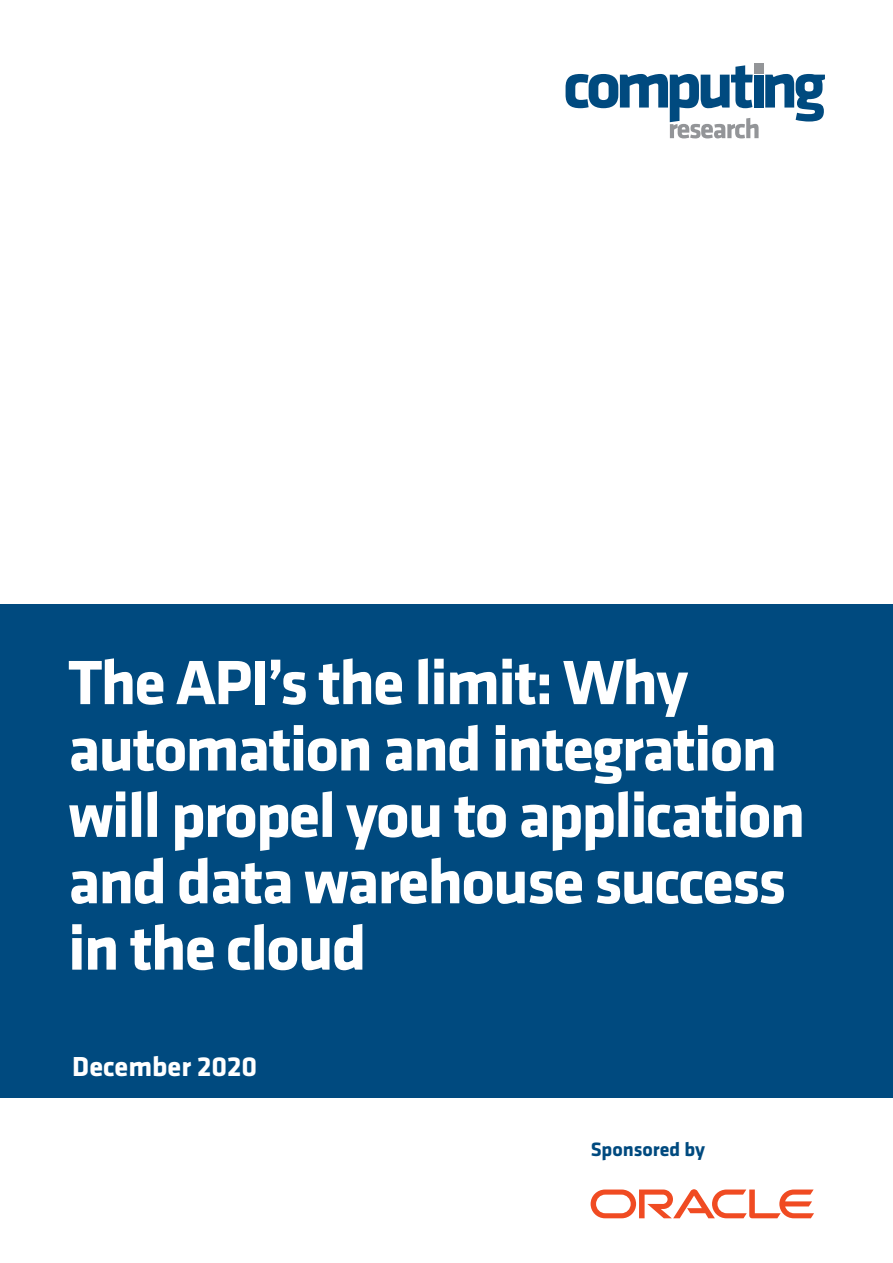
<style>
.page{position:relative;width:893px;height:1263px;background:#fff}
.page>*{position:absolute;margin:0;border:0;box-sizing:border-box;transform-origin:0 0}
.t1{font:700 64.8px/66.3px "Klavika";letter-spacing:-.03em;color:#fff}
.t2{font:700 28.5px "Klavika";color:#fff}
.t3{font:700 20.1px "Klavika";color:#004a7f}
</style>
<div class="page">
<div style="left:0;top:604px;width:893px;height:494px;background:#004a7f"></div>
<div style="left:754px;top:64px;width:10px;height:10px;background:#939598"></div>
<div style="left:754px;top:75px;width:10px;height:33px;background:#004a7f"></div>
<svg style="left:765px;top:74px;width:60px;height:48px"></svg>
<svg style="left:566px;top:65px;width:193px;height:73px"></svg>
<svg style="left:591px;top:1189px;width:223px;height:29px"></svg>
<h1 class="t1" style="left:68px;top:647px;width:739px">The API’s the limit: Why automation and integration will propel you to application and data warehouse success in the cloud</h1>
<p class="t2" style="left:72px;top:1046px;width:186px">December 2020</p>
<p class="t3" style="left:591px;top:1134px;width:116px">Sponsored by</p>
</div>
